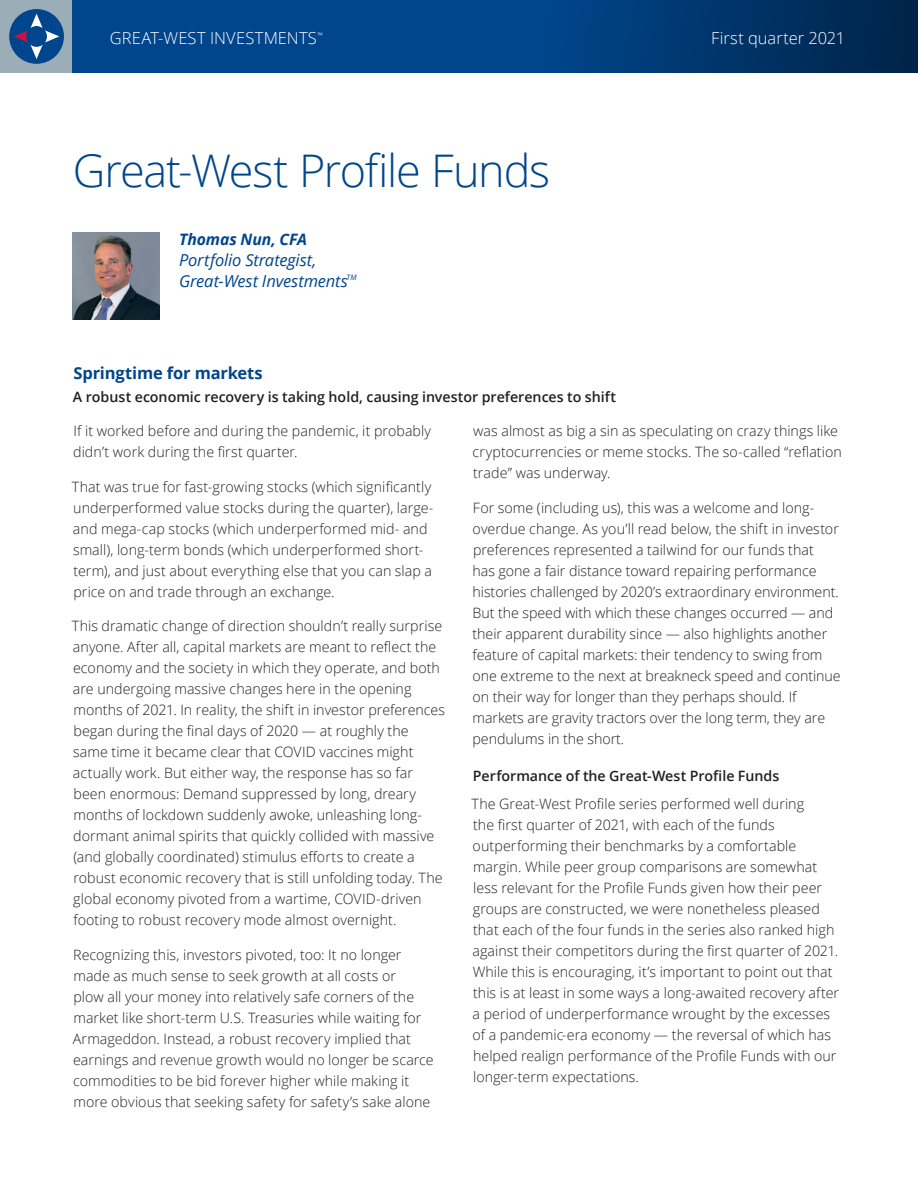
<style>
.page{position:relative;width:918px;height:1188px;background:#fff}
.page>*{position:absolute;margin:0;border:0;box-sizing:border-box;transform-origin:0 0}
.Head_1{font:300 45px "Open Sans";letter-spacing:-.03em;color:#01468c}
.Subhead_3{font:italic 16.5px/21px "Open Sans";letter-spacing:-.01em;color:#01468c}
.t1{font:300 16.5px "Open Sans";letter-spacing:.005em;color:#fff}
.Subhead_1_span{font:700 16.5px "Open Sans";letter-spacing:-.01em;color:#01468c}
.Subhead_3-2{font:italic 700 15.75px "Open Sans";letter-spacing:-.005em;color:#01468c}
.Body{font:300 14.25px/21px "Open Sans";color:#231f20}
.Subhead_1_span-2{font:600 14.25px "Open Sans";color:#231f20}
.Subhead_3-3{font:italic 7.35px "Open Sans";color:#01468c}
.t2{font:300 7.35px "Open Sans";color:#fff}
.s1{font-weight:600}
</style>
<div class="page">
<div style="left:0;top:0;width:73px;height:73px;background:#9badb7"></div>
<div style="left:72px;top:0;width:846px;height:73px;background:#01468c"></div>
<svg style="left:9px;top:9px;width:55px;height:55px"></svg>
<svg style="left:595px;top:0;width:323px;height:73px;background:#003164"></svg>
<img style="left:73px;top:233px;width:86px;height:86px">
<p class="t1" style="left:110px;top:27px;width:208px">GREAT-WEST INVESTMENTS</p>
<p class="t2" style="left:317px;top:30px;width:7px">™</p>
<p class="t1" style="left:711px;top:27px;width:135px">First quarter 2021</p>
<p class="Head_1" style="left:73px;top:140px;width:479px">Great-West Profile Funds</p>
<p class="Subhead_3-2" style="left:179px;top:228px;width:129px">Thomas Nun, CFA</p>
<p class="Subhead_3" style="left:179px;top:249px;width:170px">Portfolio Strategist,<br>Great-West Investments</p>
<p class="Subhead_3-3" style="left:347px;top:272px;width:12px">TM</p>
<p class="Subhead_1_span" style="left:73px;top:362px;width:191px">Springtime for markets</p>
<p class="Subhead_1_span-2" style="left:73px;top:387px;width:545px">A robust economic recovery is taking hold, causing investor preferences to shift</p>
<p class="Body" style="left:73px;top:420px;width:359px">If it worked before and during the pandemic, it probably didn’t work during the first quarter.</p>
<p class="Body" style="left:72px;top:476px;width:363px">That was true for fast-growing stocks (which significantly underperformed value stocks during the quarter), large&shy;and mega-cap stocks (which underperformed mid- and small), long-term bonds (which underperformed short&shy;term), and just about everything else that you can slap a price on and trade through an exchange.</p>
<p class="Body" style="left:72px;top:615px;width:375px">This dramatic change of direction shouldn’t really surprise anyone. After all, capital markets are meant to reflect the economy and the society in which they operate, and both are undergoing massive changes here in the opening months of 2021. In reality, the shift in investor preferences began during the final days of 2020 — at roughly the same time it became clear that COVID vaccines might actually work. But either way, the response has so far been enormous: Demand suppressed by long, dreary months of lockdown suddenly awoke, unleashing long&shy;dormant animal spirits that quickly collided with massive (and globally coordinated) stimulus efforts to create a robust economic recovery that is still unfolding today. The global economy pivoted from a wartime, COVID-driven footing to robust recovery mode almost overnight.</p>
<p class="Body" style="left:73px;top:944px;width:363px">Recognizing this, investors pivoted, too: It no longer made as much sense to seek growth at all costs or<br>plow all your money into relatively safe corners of the market like short-term U.S. Treasuries while waiting for Armageddon. Instead, a robust recovery implied that earnings and revenue growth would no longer be scarce commodities to be bid forever higher while making it more obvious that seeking safety for safety’s sake alone</p>
<p class="Body" style="left:473px;top:420px;width:371px">was almost as big a sin as speculating on crazy things like cryptocurrencies or meme stocks. The so-called “reflation trade” was underway.</p>
<p class="Body" style="left:473px;top:497px;width:370px">For some (including us), this was a welcome and long&shy;overdue change. As you’ll read below, the shift in investor preferences represented a tailwind for our funds that<br>has gone a fair distance toward repairing performance histories challenged by 2020’s extraordinary environment.<br>But the speed with which these changes occurred — and their apparent durability since — also highlights another feature of capital markets: their tendency to swing from one extreme to the next at breakneck speed and continue on their way for longer than they perhaps should. If markets are gravity tractors over the long term, they are pendulums in the short.</p>
<p class="Body" style="left:472px;top:762px;width:334px;line-height:27.6px"><span class="s1">Performance of the Great-West Profile Funds<br></span>The Great-West Profile series performed well during</p>
<p class="Body" style="left:473px;top:814px;width:368px">the first quarter of 2021, with each of the funds outperforming their benchmarks by a comfortable margin. While peer group comparisons are somewhat less relevant for the Profile Funds given how their peer groups are constructed, we were nonetheless pleased that each of the four funds in the series also ranked high against their competitors during the first quarter of 2021.<br>While this is encouraging, it’s important to point out that this is at least in some ways a long-awaited recovery after a period of underperformance wrought by the excesses of a pandemic-era economy — the reversal of which has helped realign performance of the Profile Funds with our longer-term expectations.</p>
</div>
